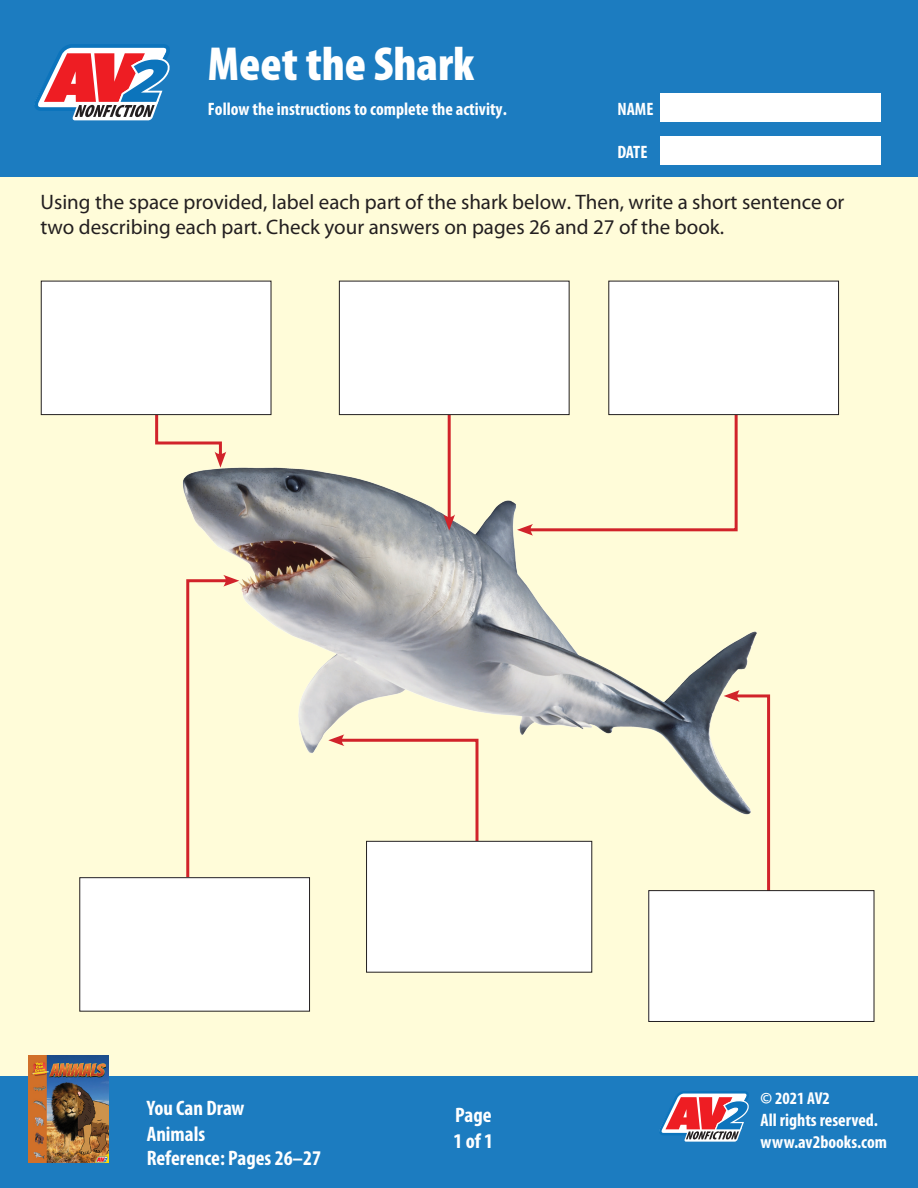
<style>
.page{position:relative;width:918px;height:1188px;background:#fffcd9}
.page>*{position:absolute;margin:0;border:0;box-sizing:border-box;transform-origin:0 0}
.head{font:900 condensed 48px "Myriad Pro";color:#fff}
.Questions{font:21px/25.2px "Myriad Pro";color:#231f20}
.t1{font:700 condensed 21px/25.2px "Myriad Pro";color:#fff}
.head-2{font:700 condensed 18px/21.6px "Myriad Pro";color:#fff}
.t2{font:700 condensed 17.25px "Myriad Pro";color:#fff}
</style>
<div class="page">
<div style="left:0;top:0;width:918px;height:177px;background:#1c7cc0"></div>
<div style="left:660px;top:93px;width:220px;height:29px;background:#fff"></div>
<div style="left:660px;top:136px;width:220px;height:29px;background:#fff"></div>
<div style="left:0;top:1076px;width:918px;height:112px;background:#1c7cc0"></div>
<img style="left:29px;top:1056px;width:80px;height:106px">
<svg style="left:34px;top:44px;width:136px;height:76px"></svg>
<svg style="left:659px;top:1091px;width:90px;height:51px"></svg>
<img style="left:183px;top:415px;width:603px;height:433px">
<svg style="left:724px;top:690px;width:48px;height:200px"></svg>
<svg style="left:443px;top:415px;width:296px;height:121px"></svg>
<svg style="left:154px;top:415px;width:72px;height:53px"></svg>
<svg style="left:185px;top:575px;width:54px;height:302px"></svg>
<svg style="left:328px;top:734px;width:152px;height:114px"></svg>
<div style="left:367px;top:841px;width:225px;height:131px;background:#fff"></div>
<div style="left:366px;top:841px;width:226px;height:132px;border:1px solid #231f20"></div>
<div style="left:649px;top:891px;width:225px;height:130px;background:#fff"></div>
<div style="left:648px;top:890px;width:226px;height:132px;border:1px solid #231f20"></div>
<div style="left:609px;top:281px;width:230px;height:134px;background:#fff"></div>
<div style="left:608px;top:281px;width:231px;height:134px;border:1px solid #231f20"></div>
<div style="left:339px;top:281px;width:230px;height:134px;background:#fff"></div>
<div style="left:339px;top:281px;width:231px;height:134px;border:1px solid #231f20"></div>
<div style="left:80px;top:878px;width:230px;height:133px;background:#fff"></div>
<div style="left:79px;top:877px;width:231px;height:135px;border:1px solid #231f20"></div>
<div style="left:41px;top:281px;width:230px;height:134px;background:#fff"></div>
<div style="left:41px;top:281px;width:230px;height:134px;border:1px solid #231f20"></div>
<p class="head" style="left:208px;top:33px;width:268px">Meet the Shark</p>
<p class="head-2" style="left:208px;top:98px;width:300px">Follow the instructions to complete the activity.</p>
<p class="head-2" style="left:617px;top:98px;width:38px">NAME</p>
<p class="head-2" style="left:617px;top:141px;width:32px">DATE</p>
<p class="head-2" style="left:617px;top:104px;width:38px">NAME</p>
<p class="head-2" style="left:617px;top:147px;width:32px">DATE</p>
<p class="Questions" style="left:40px;top:189px;width:805px">Using the space provided, label each part of the shark below. Then, write a short sentence or two describing each part. Check your answers on pages 26 and 27 of the book.</p>
<p class="t1" style="left:147px;top:1095px;width:99px">You Can Draw<br>Animals</p>
<p class="t1" style="left:147px;top:1145px;width:176px">Reference: Pages 26–27</p>
<p class="t1" style="left:455px;top:1102px;width:38px">Page</p>
<p class="t1" style="left:454px;top:1127px;width:41px">1 of 1</p>
<p class="t2" style="left:761px;top:1088px;width:71px">© 2021 AV2</p>
<p class="head-2" style="left:761px;top:1109px;width:128px">All rights reserved. www.av2books.com</p>
</div>
